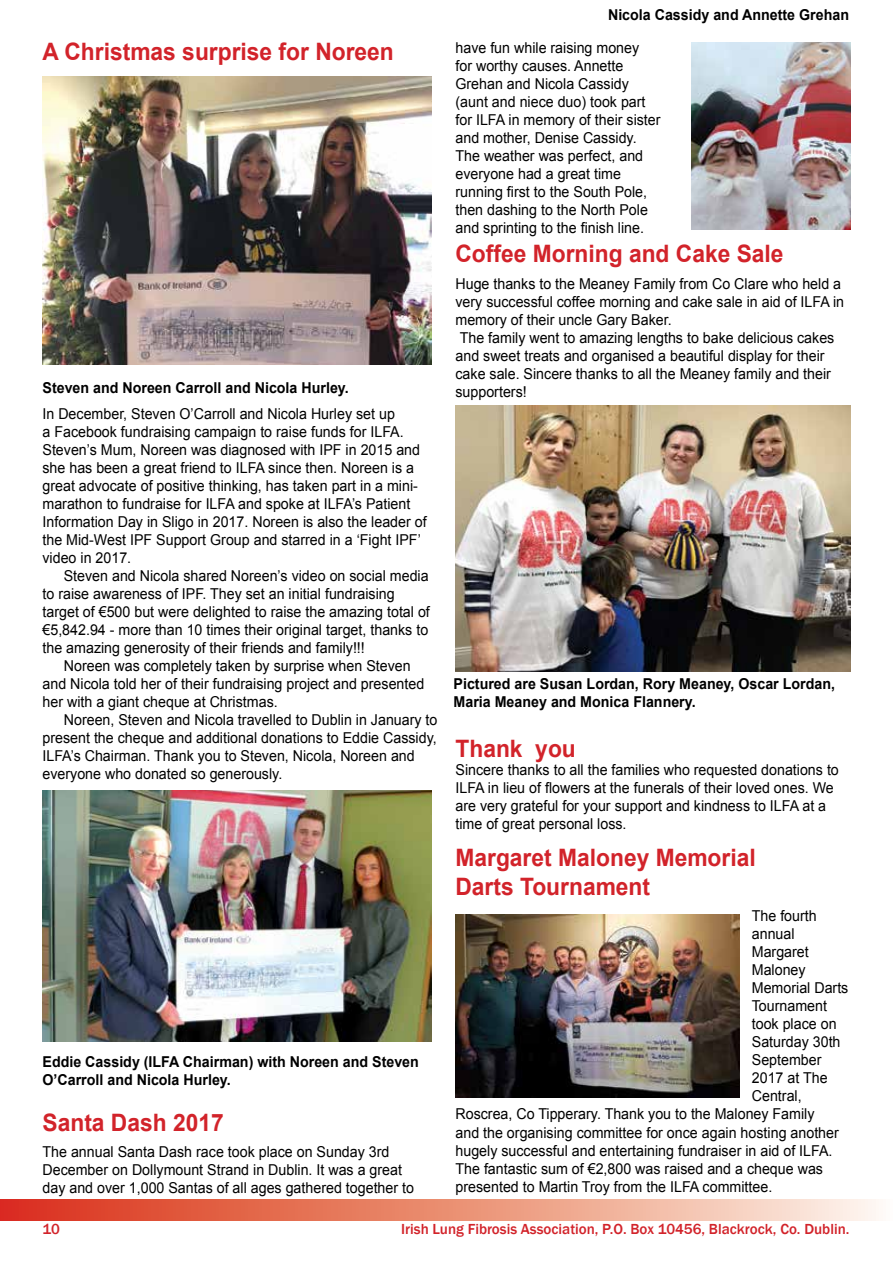
<style>
.page{position:relative;width:893px;height:1263px;background:#fff}
.page>*{position:absolute;margin:0;border:0;box-sizing:border-box;transform-origin:0 0}
.t1{font:700 24px/28.8px "Arial";color:#d2232a;scale:.95 1}
.t2{font:15px/18px "Arial";color:#000;scale:.95 1}
.t3{font:700 15px/18px "Arial";color:#000;scale:.95 1}
.t4{font:500 15px "Franklin Gothic";color:#d2232a}
</style>
<div class="page">
<svg style="left:0;top:1199px;width:879px;height:21px;background:#ea8f78"></svg>
<img style="left:43px;top:791px;width:389px;height:251px">
<img style="left:43px;top:77px;width:389px;height:287px">
<img style="left:455px;top:405px;width:395px;height:267px">
<img style="left:691px;top:43px;width:159px;height:187px">
<img style="left:455px;top:914px;width:284px;height:183px">
<h1 class="t1" style="left:43px;top:38px;width:371px">A Christmas surprise for Noreen</h1>
<p class="t3" style="left:43px;top:379px;width:324px">Steven and Noreen Carroll and Nicola Hurley.</p>
<p class="t2" style="left:43px;top:405px;width:406px">In December, Steven O’Carroll and Nicola Hurley set up<br>a Facebook fundraising campaign to raise funds for ILFA.<br>Steven’s Mum, Noreen was diagnosed with IPF in 2015 and she has been a great friend to ILFA since then. Noreen is a great advocate of positive thinking, has taken part in a mini&shy;marathon to fundraise for ILFA and spoke at ILFA’s Patient Information Day in Sligo in 2017. Noreen is also the leader of the Mid-West IPF Support Group and starred in a ‘Fight IPF’ video in 2017.</p>
<p class="t2" style="left:43px;top:567px;width:409px;text-indent:21px">Steven and Nicola shared Noreen’s video on social media to raise awareness of IPF. They set an initial fundraising target of €500 but were delighted to raise the amazing total of €5,842.94 - more than 10 times their original target, thanks to the amazing generosity of their friends and family!!!</p>
<p class="t2" style="left:43px;top:657px;width:403px;text-indent:21px">Noreen was completely taken by surprise when Steven and Nicola told her of their fundraising project and presented her with a giant cheque at Christmas.</p>
<p class="t2" style="left:43px;top:711px;width:417px;text-indent:21px">Noreen, Steven and Nicola travelled to Dublin in January to present the cheque and additional donations to Eddie Cassidy, ILFA’s Chairman. Thank you to Steven, Nicola, Noreen and everyone who donated so generously.</p>
<p class="t3" style="left:43px;top:1053px;width:398px">Eddie Cassidy (ILFA Chairman) with Noreen and Steven<br>O’Carroll and Nicola Hurley.</p>
<h1 class="t1" style="left:43px;top:1109px;width:192px">Santa Dash 2017</h1>
<p class="t2" style="left:43px;top:1143px;width:393px">The annual Santa Dash race took place on Sunday 3rd<br>December on Dollymount Strand in Dublin. It was a great day and over 1,000 Santas of all ages gathered together to</p>
<p class="t3" style="left:608px;top:7px;width:255px">Nicola Cassidy and Annette Grehan</p>
<p class="t2" style="left:455px;top:39px;width:217px">have fun while raising money<br>for worthy causes. Annette<br>Grehan and Nicola Cassidy (aunt and niece duo) took part for ILFA in memory of their sister and mother, Denise Cassidy.<br>The weather was perfect, and everyone had a great time running first to the South Pole, then dashing to the North Pole and sprinting to the finish line.</p>
<h1 class="t1" style="left:455px;top:240px;width:347px">Coffee Morning and Cake Sale</h1>
<p class="t2" style="left:455px;top:275px;width:411px">Huge thanks to the Meaney Family from Co Clare who held a very successful coffee morning and cake sale in aid of ILFA in memory of their uncle Gary Baker.<br>The family went to amazing lengths to bake delicious cakes and sweet treats and organised a beautiful display for their cake sale. Sincere thanks to all the Meaney family and their supporters!</p>
<p class="t3" style="left:454px;top:675px;width:403px">Pictured are Susan Lordan, Rory Meaney, Oscar Lordan,<br>Maria Meaney and Monica Flannery.</p>
<h1 class="t1" style="left:455px;top:735px;width:128px">Thank you</h1>
<p class="t2" style="left:455px;top:761px;width:405px">Sincere thanks to all the families who requested donations to ILFA in lieu of flowers at the funerals of their loved ones. We are very grateful for your support and kindness to ILFA at a time of great personal loss.</p>
<h1 class="t1" style="left:455px;top:844px;width:318px">Margaret Maloney Memorial<br>Darts Tournament</h1>
<p class="t2" style="left:752px;top:907px;width:70px">The fourth</p>
<p class="t2" style="left:752px;top:925px;width:47px">annual</p>
<p class="t2" style="left:752px;top:943px;width:62px">Margaret</p>
<p class="t2" style="left:752px;top:961px;width:58px">Maloney</p>
<p class="t2" style="left:752px;top:979px;width:103px">Memorial Darts</p>
<p class="t2" style="left:752px;top:997px;width:81px">Tournament</p>
<p class="t2" style="left:752px;top:1015px;width:91px">took place on</p>
<p class="t2" style="left:752px;top:1033px;width:95px">Saturday 30th</p>
<p class="t2" style="left:752px;top:1051px;width:75px">September</p>
<p class="t2" style="left:752px;top:1069px;width:81px">2017 at The</p>
<p class="t2" style="left:752px;top:1087px;width:54px">Central,</p>
<p class="t2" style="left:455px;top:1105px;width:379px">Roscrea, Co Tipperary. Thank you to the Maloney Family</p>
<p class="t2" style="left:455px;top:1123px;width:405px">and the organising committee for once again hosting another</p>
<p class="t2" style="left:455px;top:1141px;width:398px">hugely successful and entertaining fundraiser in aid of ILFA.</p>
<p class="t2" style="left:455px;top:1159px;width:388px">The fantastic sum of €2,800 was raised and a cheque was</p>
<p class="t2" style="left:455px;top:1177px;width:335px">presented to Martin Troy from the ILFA committee.</p>
<p class="t4" style="left:43px;top:1220px;width:19px">10</p>
<p class="t4" style="left:401px;top:1220px;width:450px">Irish Lung Fibrosis Association, P.O. Box 10456, Blackrock, Co. Dublin.</p>
</div>
